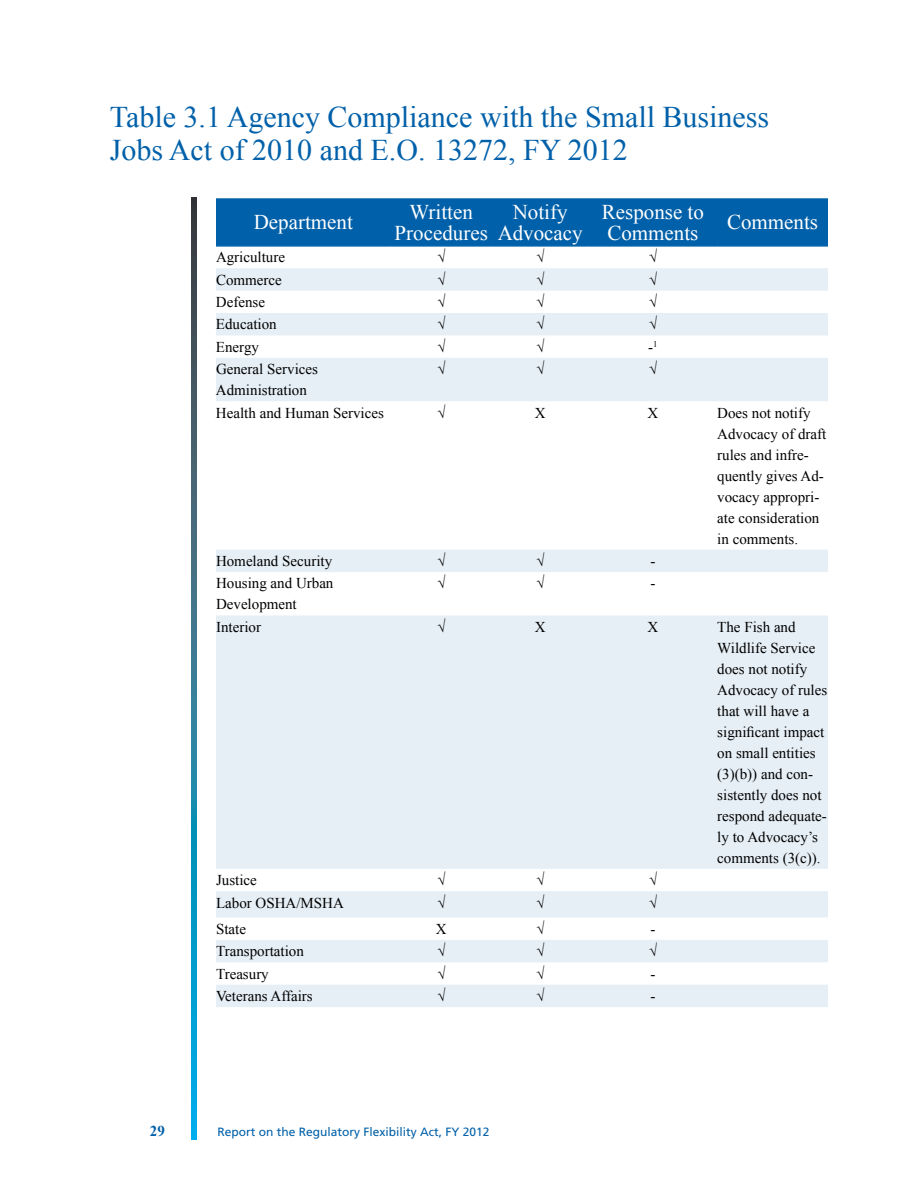
<style>
.page{position:relative;width:918px;height:1188px;background:#fff}
.page>*{position:absolute;margin:0;border:0;box-sizing:border-box;transform-origin:0 0}
.Table_Head{font:30px/33px "Times New Roman";color:#0060a9}
.t1{font:21px/21px "Times New Roman";color:#fff;text-align:center}
.t2{font:15px/21px "Times New Roman";color:#000}
.t3{font:700 15px "Times New Roman";color:#0060a9}
.t4{font:12px "Frutiger LT Std";color:#0060a9}
</style>
<div class="page">
<svg style="left:191px;top:197px;width:5px;height:942px;background:#277995"></svg>
<div style="left:216px;top:198px;width:612px;height:47px;background:#0060a9"></div>
<svg style="left:216px;top:268px;width:612px;height:739px;fill:#e6eff6"></svg>
<hr style="left:216px;top:245px;width:175px;height:2px;background:#0060a9">
<hr style="left:391px;top:245px;width:101px;height:2px;background:#0060a9">
<hr style="left:492px;top:245px;width:97px;height:2px;background:#0060a9">
<hr style="left:589px;top:245px;width:128px;height:2px;background:#0060a9">
<hr style="left:717px;top:245px;width:111px;height:2px;background:#0060a9">
<p class="Table_Head" style="left:110px;top:100px;width:661px">Table 3.1 Agency Compliance with the Small Business<br>Jobs Act of 2010 and E.O. 13272, FY 2012</p>
<p class="t1" style="left:254px;top:212px;width:101px">Department</p>
<p class="t2" style="left:216px;top:247px;width:71px">Agriculture</p>
<p class="t1" style="left:395px;top:201px;width:95px">Written<br>Procedures</p>
<p class="t2" style="left:437px;top:247px;width:10px">√</p>
<p class="t1" style="left:498px;top:201px;width:87px">Notify<br>Advocacy</p>
<p class="t2" style="left:536px;top:247px;width:10px">√</p>
<p class="t1" style="left:602px;top:201px;width:104px;text-align:left">Response to<br>Comments</p>
<p class="t2" style="left:649px;top:247px;width:10px">√</p>
<p class="t1" style="left:727px;top:212px;width:93px">Comments</p>
<p class="t2" style="left:216px;top:269px;width:67px">Commerce</p>
<p class="t2" style="left:437px;top:269px;width:10px">√</p>
<p class="t2" style="left:536px;top:269px;width:10px">√</p>
<p class="t2" style="left:649px;top:269px;width:10px">√</p>
<p class="t2" style="left:216px;top:291px;width:51px">Defense</p>
<p class="t2" style="left:437px;top:291px;width:10px">√</p>
<p class="t2" style="left:536px;top:291px;width:10px">√</p>
<p class="t2" style="left:649px;top:291px;width:10px">√</p>
<p class="t2" style="left:216px;top:314px;width:62px">Education</p>
<p class="t2" style="left:437px;top:314px;width:10px">√</p>
<p class="t2" style="left:536px;top:314px;width:10px">√</p>
<p class="t2" style="left:649px;top:314px;width:10px">√</p>
<p class="t2" style="left:216px;top:336px;width:45px">Energy</p>
<p class="t2" style="left:437px;top:336px;width:10px">√</p>
<p class="t2" style="left:536px;top:336px;width:10px">√</p>
<p class="t2" style="left:648px;top:336px;width:11px">-<sup>1</sup></p>
<p class="t2" style="left:216px;top:359px;width:104px">General Services</p>
<p class="t2" style="left:437px;top:359px;width:10px">√</p>
<p class="t2" style="left:536px;top:359px;width:10px">√</p>
<p class="t2" style="left:649px;top:359px;width:10px">√</p>
<p class="t2" style="left:216px;top:380px;width:92px">Administration</p>
<p class="t2" style="left:216px;top:402px;width:169px">Health and Human Services</p>
<p class="t2" style="left:437px;top:402px;width:10px">√</p>
<p class="t2" style="left:535px;top:402px;width:12px">X</p>
<p class="t2" style="left:648px;top:402px;width:12px">X</p>
<p class="t2" style="left:717px;top:402px;width:111px">Does not notify<br>Advocacy of draft rules and infre-</p>
<p class="t2" style="left:717px;top:465px;width:108px">quently gives Ad&shy;vocacy appropri&shy;ate consideration</p>
<p class="t2" style="left:717px;top:528px;width:82px">in comments.</p>
<p class="t2" style="left:216px;top:550px;width:118px">Homeland Security</p>
<p class="t2" style="left:437px;top:550px;width:10px">√</p>
<p class="t2" style="left:536px;top:550px;width:10px">√</p>
<p class="t2" style="left:650px;top:550px;width:6px">-</p>
<p class="t2" style="left:216px;top:573px;width:119px">Housing and Urban<br>Development</p>
<p class="t2" style="left:437px;top:573px;width:10px">√</p>
<p class="t2" style="left:536px;top:573px;width:10px">√</p>
<p class="t2" style="left:650px;top:573px;width:6px">-</p>
<p class="t2" style="left:216px;top:616px;width:46px">Interior</p>
<p class="t2" style="left:437px;top:616px;width:10px">√</p>
<p class="t2" style="left:535px;top:616px;width:12px">X</p>
<p class="t2" style="left:648px;top:616px;width:12px">X</p>
<p class="t2" style="left:717px;top:616px;width:80px">The Fish and</p>
<p class="t2" style="left:717px;top:637px;width:100px">Wildlife Service</p>
<p class="t2" style="left:717px;top:658px;width:111px">does not notify<br>Advocacy of rules that will have a</p>
<p class="t2" style="left:717px;top:721px;width:109px">significant impact on small entities</p>
<p class="t2" style="left:717px;top:763px;width:111px">(3)(b)) and con&shy;sistently does not respond adequate&shy;ly to Advocacy’s comments (3(c)).</p>
<p class="t2" style="left:216px;top:869px;width:42px">Justice</p>
<p class="t2" style="left:437px;top:869px;width:10px">√</p>
<p class="t2" style="left:536px;top:869px;width:10px">√</p>
<p class="t2" style="left:649px;top:869px;width:10px">√</p>
<p class="t2" style="left:216px;top:892px;width:129px">Labor OSHA/MSHA</p>
<p class="t2" style="left:437px;top:892px;width:10px">√</p>
<p class="t2" style="left:536px;top:892px;width:10px">√</p>
<p class="t2" style="left:649px;top:892px;width:10px">√</p>
<p class="t2" style="left:216px;top:918px;width:31px">State</p>
<p class="t2" style="left:436px;top:918px;width:12px">X</p>
<p class="t2" style="left:536px;top:918px;width:10px">√</p>
<p class="t2" style="left:650px;top:918px;width:6px">-</p>
<p class="t2" style="left:216px;top:941px;width:89px">Transportation</p>
<p class="t2" style="left:437px;top:941px;width:10px">√</p>
<p class="t2" style="left:536px;top:941px;width:10px">√</p>
<p class="t2" style="left:649px;top:941px;width:10px">√</p>
<p class="t2" style="left:216px;top:963px;width:54px">Treasury</p>
<p class="t2" style="left:437px;top:963px;width:10px">√</p>
<p class="t2" style="left:536px;top:963px;width:10px">√</p>
<p class="t2" style="left:651px;top:963px;width:6px">-</p>
<p class="t2" style="left:216px;top:985px;width:98px">Veterans Affairs</p>
<p class="t2" style="left:437px;top:985px;width:10px">√</p>
<p class="t2" style="left:536px;top:985px;width:10px">√</p>
<p class="t2" style="left:651px;top:985px;width:6px">-</p>
<p class="t3" style="left:150px;top:1121px;width:16px">29</p>
<p class="t4" style="left:217px;top:1125px;width:274px">Report on the Regulatory Flexibility Act, FY 2012</p>
</div>
